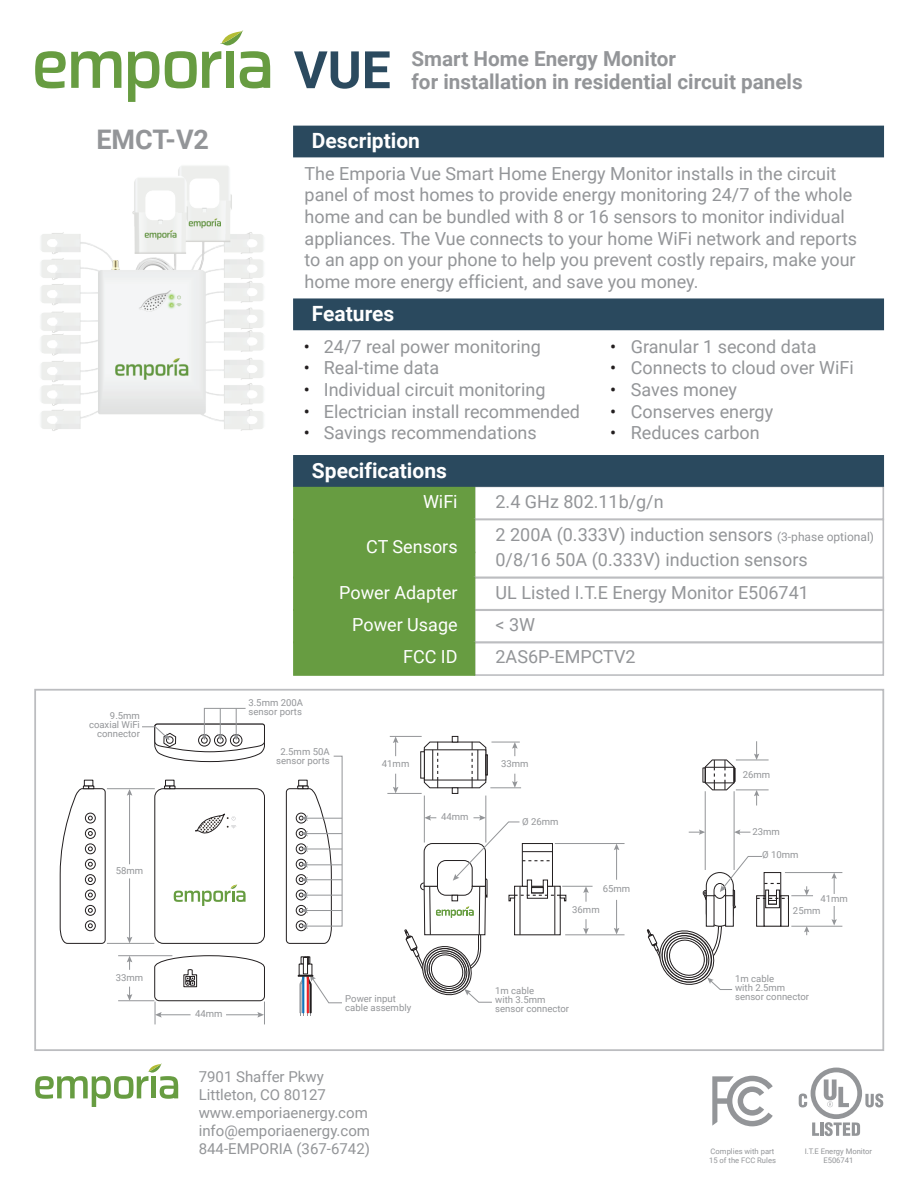
<style>
.page{position:relative;width:918px;height:1188px;background:#fff}
.page>*{position:absolute;margin:0;border:0;box-sizing:border-box;transform-origin:0 0}
.t1{font:700 51.75px "Roboto";color:#2b4a5f}
.t2{font:700 27px "Roboto";color:#939598}
.t3{font:700 21px "Roboto";color:#fff}
.t4{font:700 20.7px/22.5px "Roboto";color:#939598}
.t5{font:18px/21.6px "Roboto";color:#939598}
.t6{font:18px "Roboto";color:#fff}
.t7{font:18px/21.6px "Roboto";color:#231f20;text-align:justify}
.t8{font:15px/18px "Roboto";color:#939598}
.t9{font:9.6px/9px "Roboto";color:#939598}
.t10{font:7.65px/9.1px "Roboto";color:#939598}
.s1{font-size:12px}
</style>
<div class="page">
<svg style="left:35px;top:1063px;width:143px;height:44px"></svg>
<div style="left:34px;top:689px;width:850px;height:362px;border:2px solid #bcbdc0"></div>
<div style="left:474px;top:486px;width:410px;height:34px;border:2px solid #bcbdc0"></div>
<div style="left:293px;top:486px;width:182px;height:34px;background:#679c41"></div>
<div style="left:293px;top:126px;width:591px;height:31px;background:#2a495e"></div>
<div style="left:293px;top:298px;width:591px;height:32px;background:#2a495e;border:2px solid #2a495e"></div>
<div style="left:293px;top:455px;width:591px;height:32px;background:#2a495e;border:2px solid #2a495e"></div>
<svg style="left:712px;top:1076px;width:61px;height:50px"></svg>
<div style="left:474px;top:519px;width:410px;height:60px;border:2px solid #bcbdc0"></div>
<div style="left:293px;top:552px;width:182px;height:27px;background:#679c41"></div>
<div style="left:293px;top:519px;width:182px;height:34px;background:#679c41"></div>
<div style="left:474px;top:577px;width:410px;height:34px;border:2px solid #bcbdc0"></div>
<div style="left:293px;top:577px;width:182px;height:34px;background:#679c41"></div>
<div style="left:474px;top:609px;width:410px;height:34px;border:2px solid #bcbdc0"></div>
<div style="left:293px;top:609px;width:182px;height:34px;background:#679c41"></div>
<div style="left:474px;top:641px;width:410px;height:35px;border:2px solid #bcbdc0"></div>
<div style="left:293px;top:641px;width:182px;height:35px;background:#679c41;border:2px solid #679c41"></div>
<img style="left:41px;top:166px;width:223px;height:265px">
<svg style="left:799px;top:1068px;width:84px;height:68px"></svg>
<svg style="left:35px;top:51px;width:86px;height:37px"></svg>
<svg style="left:128px;top:51px;width:31px;height:51px"></svg>
<svg style="left:165px;top:30px;width:105px;height:58px"></svg>
<div style="left:780px;top:895px;width:9px;height:32px;background:#fff;border:1px solid #231f20"></div>
<div style="left:756px;top:895px;width:9px;height:32px;background:#fff;border:1px solid #231f20"></div>
<div style="left:764px;top:895px;width:17px;height:32px;background:#fff;border:1px solid #231f20"></div>
<div style="left:725px;top:895px;width:9px;height:32px;background:#fff;border:1px solid #231f20"></div>
<div style="left:706px;top:895px;width:8px;height:32px;background:#fff;border:1px solid #231f20"></div>
<hr style="left:705px;top:791px;width:1px;height:79px;background:#939598">
<hr style="left:734px;top:791px;width:1px;height:79px;background:#939598">
<svg style="left:689px;top:829px;width:16px;height:6px"></svg>
<svg style="left:734px;top:829px;width:16px;height:6px"></svg>
<hr style="left:736px;top:790px;width:33px;height:1px;background:#939598">
<hr style="left:736px;top:760px;width:33px;height:1px;background:#939598">
<svg style="left:754px;top:790px;width:5px;height:16px"></svg>
<svg style="left:754px;top:741px;width:5px;height:19px"></svg>
<hr style="left:785px;top:872px;width:57px;height:1px;background:#939598">
<hr style="left:791px;top:926px;width:51px;height:1px;background:#939598">
<svg style="left:832px;top:873px;width:5px;height:21px"></svg>
<svg style="left:832px;top:906px;width:5px;height:20px"></svg>
<svg style="left:804px;top:926px;width:5px;height:9px"></svg>
<svg style="left:646px;top:925px;width:87px;height:65px"></svg>
<svg style="left:703px;top:856px;width:110px;height:53px"></svg>
<svg style="left:703px;top:759px;width:32px;height:33px"></svg>
<div style="left:154px;top:788px;width:111px;height:156px;border:1px solid #231f20;border-radius:8px"></div>
<svg style="left:84px;top:780px;width:9px;height:6px"></svg>
<svg style="left:59px;top:786px;width:47px;height:158px"></svg>
<svg style="left:165px;top:780px;width:9px;height:6px"></svg>
<svg style="left:164px;top:786px;width:11px;height:3px"></svg>
<hr style="left:424px;top:796px;width:1px;height:47px;background:#939598">
<hr style="left:485px;top:796px;width:1px;height:47px;background:#939598">
<svg style="left:154px;top:955px;width:111px;height:69px"></svg>
<hr style="left:555px;top:843px;width:70px;height:1px;background:#939598">
<hr style="left:562px;top:886px;width:31px;height:1px;background:#939598">
<hr style="left:565px;top:934px;width:60px;height:1px;background:#939598">
<hr style="left:616px;top:848px;width:1px;height:32px;background:#939598">
<svg style="left:614px;top:844px;width:5px;height:6px"></svg>
<hr style="left:616px;top:900px;width:1px;height:30px;background:#939598">
<svg style="left:614px;top:928px;width:5px;height:6px"></svg>
<svg style="left:420px;top:751px;width:4px;height:28px"></svg>
<svg style="left:452px;top:789px;width:6px;height:5px"></svg>
<svg style="left:583px;top:886px;width:6px;height:16px"></svg>
<svg style="left:583px;top:919px;width:6px;height:16px"></svg>
<svg style="left:424px;top:736px;width:96px;height:53px"></svg>
<hr style="left:490px;top:787px;width:31px;height:1px;background:#939598">
<svg style="left:127px;top:956px;width:5px;height:14px"></svg>
<svg style="left:127px;top:987px;width:5px;height:13px"></svg>
<hr style="left:390px;top:736px;width:32px;height:1px;background:#939598">
<hr style="left:387px;top:793px;width:35px;height:1px;background:#939598">
<svg style="left:393px;top:737px;width:5px;height:19px"></svg>
<svg style="left:393px;top:774px;width:5px;height:19px"></svg>
<hr style="left:107px;top:788px;width:48px;height:1px;background:#939598">
<hr style="left:107px;top:943px;width:47px;height:1px;background:#939598">
<hr style="left:118px;top:1000px;width:36px;height:1px;background:#939598">
<hr style="left:118px;top:955px;width:54px;height:1px;background:#939598">
<hr style="left:129px;top:794px;width:1px;height:70px;background:#939598">
<svg style="left:127px;top:789px;width:5px;height:7px"></svg>
<hr style="left:129px;top:878px;width:1px;height:61px;background:#939598">
<svg style="left:127px;top:937px;width:5px;height:6px"></svg>
<svg style="left:404px;top:815px;width:163px;height:188px"></svg>
<svg style="left:174px;top:884px;width:72px;height:22px"></svg>
<svg style="left:195px;top:813px;width:41px;height:21px"></svg>
<svg style="left:299px;top:964px;width:13px;height:11px"></svg>
<svg style="left:298px;top:975px;width:44px;height:41px"></svg>
<svg style="left:301px;top:956px;width:8px;height:8px"></svg>
<svg style="left:303px;top:957px;width:5px;height:17px"></svg>
<svg style="left:142px;top:708px;width:123px;height:54px"></svg>
<svg style="left:286px;top:755px;width:57px;height:189px"></svg>
<h1 class="t1" style="left:294px;top:34px;width:98px">VUE</h1>
<p class="t4" style="left:412px;top:47px;width:393px">Smart Home Energy Monitor<br>for installation in residential circuit panels</p>
<h2 class="t2" style="left:96px;top:121px;width:114px">EMCT-V2</h2>
<p class="t3" style="left:312px;top:126px;width:110px">Description</p>
<p class="t5" style="left:305px;top:162px;width:554px">The Emporia Vue Smart Home Energy Monitor installs in the circuit panel of most homes to provide energy monitoring 24/7 of the whole home and can be bundled with 8 or 16 sensors to monitor individual appliances. The Vue connects to your home WiFi network and reports to an app on your phone to help you prevent costly repairs, make your home more energy efficient, and save you money.</p>
<p class="t3" style="left:312px;top:299px;width:84px">Features</p>
<p class="t7" style="left:304px;top:335px;width:8px">• • • • •</p>
<p class="t7" style="left:610px;top:335px;width:8px">• • • • •</p>
<p class="t5" style="left:631px;top:335px;width:224px">Granular 1 second data<br>Connects to cloud over WiFi<br>Saves money<br>Conserves energy<br>Reduces carbon</p>
<p class="t5" style="left:324px;top:335px;width:258px">24/7 real power monitoring<br>Real-time data<br>Individual circuit monitoring<br>Electrician install recommended<br>Savings recommendations</p>
<p class="t3" style="left:312px;top:455px;width:136px">Specifications</p>
<p class="t6" style="left:423px;top:489px;width:36px">WiFi</p>
<p class="t5" style="left:496px;top:490px;width:170px">2.4 GHz 802.11b/g/n</p>
<p class="t6" style="left:366px;top:534px;width:93px">CT Sensors</p>
<p class="t5" style="left:496px;top:523px;width:380px">2 200A (0.333V) induction sensors <span class="s1">(3-phase optional)</span></p>
<p class="t5" style="left:496px;top:548px;width:314px">0/8/16 50A (0.333V) induction sensors</p>
<p class="t9" style="left:89px;top:711px;width:52px;text-align:right">9.5mm coaxial WiFi connector</p>
<p class="t9" style="left:116px;top:866px;width:29px">58mm</p>
<p class="t9" style="left:116px;top:973px;width:29px">33mm</p>
<p class="t9" style="left:195px;top:1009px;width:29px">44mm</p>
<p class="t6" style="left:339px;top:580px;width:120px">Power Adapter</p>
<p class="t5" style="left:496px;top:581px;width:315px">UL Listed I.T.E Energy Monitor E506741</p>
<p class="t6" style="left:352px;top:612px;width:107px">Power Usage</p>
<p class="t5" style="left:496px;top:613px;width:41px">&lt; 3W</p>
<p class="t6" style="left:403px;top:644px;width:56px">FCC ID</p>
<p class="t5" style="left:496px;top:646px;width:142px">2AS6P-EMPCTV2</p>
<p class="t9" style="left:248px;top:698px;width:56px">3.5mm 200A sensor ports</p>
<p class="t9" style="left:276px;top:747px;width:55px;text-align:center">2.5mm 50A sensor ports</p>
<p class="t9" style="left:382px;top:759px;width:29px">41mm</p>
<p class="t9" style="left:441px;top:812px;width:29px">44mm</p>
<p class="t9" style="left:501px;top:759px;width:29px">33mm</p>
<p class="t9" style="left:522px;top:817px;width:38px">Ø 26mm</p>
<p class="t9" style="left:603px;top:884px;width:29px">65mm</p>
<p class="t9" style="left:572px;top:904px;width:29px">36mm</p>
<p class="t9" style="left:743px;top:770px;width:29px">26mm</p>
<p class="t9" style="left:752px;top:827px;width:29px">23mm</p>
<p class="t9" style="left:762px;top:850px;width:38px">Ø 10mm</p>
<p class="t9" style="left:820px;top:894px;width:29px">41mm</p>
<p class="t9" style="left:793px;top:906px;width:29px">25mm</p>
<p class="t9" style="left:345px;top:994px;width:67px">Power input cable assembly</p>
<p class="t9" style="left:495px;top:985px;width:75px">1m cable<br>with 3.5mm sensor connector</p>
<p class="t9" style="left:735px;top:974px;width:75px">1m cable<br>with 2.5mm sensor connector</p>
<p class="t8" style="left:199px;top:1067px;width:173px">7901 Shaffer Pkwy<br>Littleton, CO 80127 www.emporiaenergy.com info@emporiaenergy.com<br>844-EMPORIA (367-6742)</p>
<p class="t10" style="left:709px;top:1146px;width:68px">Complies with part<br>15 of the FCC Rules</p>
<p class="t10" style="left:805px;top:1146px;width:69px;text-align:center">I.T.E Energy Monitor<br>E506741</p>
</div>
